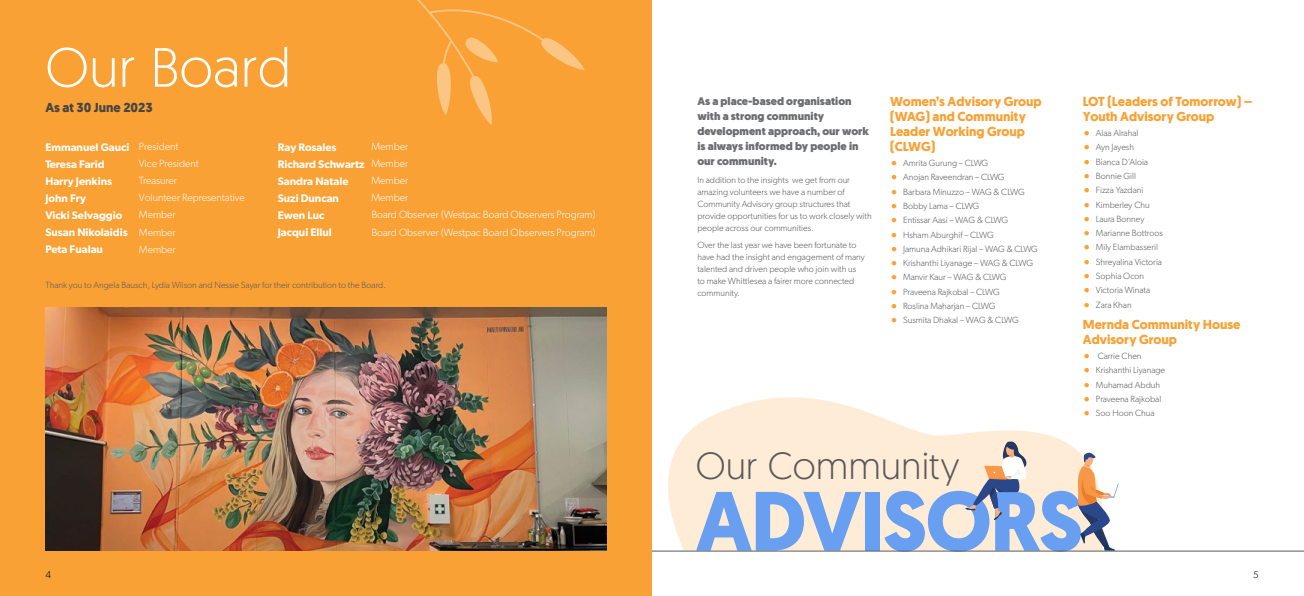
<style>
.page{position:relative;width:1304px;height:596px;background:#fff}
.page>*{position:absolute;margin:0;border:0;box-sizing:border-box;transform-origin:0 0}
.t1{font:700 83.8px "Geomanist";letter-spacing:-.02em;color:#689ff1}
.t2{font:300 55px "Geomanist";color:#fff}
.t3{font:300 37.7px "Geomanist";color:#58595b}
.t4{font:700 13px/15px "Geomanist";color:#f9a134}
.t5{font:700 13px "Geomanist";color:#454546}
.t6{font:600 11px/17px "Gibson";color:#fff}
.t7{font:900 11px/15px "Geomanist";color:#6d6e71}
.t8{font:300 10.5px "Gibson";color:#fff}
.t9{font:300 10px "Gibson";color:#000}
.t10{font:300 9px/12px "Gibson";color:#58595b}
.s1{font-size:16px;color:#f9a134}
.s2{font-weight:300;font-size:10.5px}
</style>
<div class="page">
<svg style="left:668px;top:397px;width:409px;height:153px;fill:#ffecd6"></svg>
<div style="left:0;top:0;width:652px;height:595px;background:#f9a134"></div>
<img style="left:45px;top:307px;width:562px;height:243px">
<hr style="left:652px;top:550px;width:652px;height:1px;background:#58595b">
<svg style="left:417px;top:0;width:168px;height:125px"></svg>
<svg style="left:965px;top:441px;width:63px;height:79px;background:#d9cac1"></svg>
<svg style="left:1076px;top:451px;width:42px;height:99px"></svg>
<h2 class="t2" style="left:45px;top:32px;width:247px">Our Board</h2>
<h3 class="t5" style="left:45px;top:99px;width:109px">As at 30 June 2023</h3>
<h3 class="t4" style="left:890px;top:94px;width:153px">Women’s Advisory Group (WAG) and Community<br>Leader Working Group (CLWG)</h3>
<p class="t10" style="left:890px;top:157px;width:100px"><span class="s1">•</span> Amrita Gurung – CLWG</p>
<p class="t10" style="left:890px;top:171px;width:116px"><span class="s1">•</span> Anojan Raveendran – CLWG</p>
<p class="t10" style="left:890px;top:185px;width:136px"><span class="s1">•</span> Barbara Minuzzo – WAG &amp; CLWG</p>
<p class="t10" style="left:890px;top:200px;width:91px"><span class="s1">•</span> Bobby Lama – CLWG</p>
<p class="t10" style="left:890px;top:214px;width:120px"><span class="s1">•</span> Entissar Aasi – WAG &amp; CLWG</p>
<p class="t10" style="left:890px;top:228px;width:105px"><span class="s1">•</span> Hsham Aburghif – CLWG</p>
<p class="t10" style="left:890px;top:242px;width:149px"><span class="s1">•</span> Jamuna Adhikari Rijal – WAG &amp; CLWG</p>
<p class="t10" style="left:890px;top:257px;width:144px"><span class="s1">•</span> Krishanthi Liyanage – WAG &amp; CLWG</p>
<p class="t10" style="left:890px;top:271px;width:118px"><span class="s1">•</span> Manvir Kaur – WAG &amp; CLWG</p>
<p class="t10" style="left:890px;top:285px;width:111px"><span class="s1">•</span> Praveena Rajkobal – CLWG</p>
<p class="t10" style="left:890px;top:299px;width:107px"><span class="s1">•</span> Roslina Maharjan – CLWG</p>
<p class="t10" style="left:890px;top:314px;width:130px"><span class="s1">•</span> Susmita Dhakal – WAG &amp; CLWG</p>
<p class="t7" style="left:697px;top:93px;width:173px">As a place-based organisation with a strong community development approach, our work is always informed by people in our community.</p>
<p class="t10" style="left:697px;top:173px;width:176px">In addition to the insights we get from our amazing volunteers we have a number of Community Advisory group structures that provide opportunities for us to work closely with people across our communities.</p>
<p class="t10" style="left:697px;top:239px;width:169px">Over the last year we have been fortunate to have had the insight and engagement of many talented and driven people who join with us to make Whittlesea a fairer more connected community.</p>
<p class="t6" style="left:45px;top:138px;width:135px">Emmanuel Gauci <span class="s2">President<br></span>Teresa Farid</p>
<p class="t6" style="left:278px;top:138px;width:60px">Ray Rosales</p>
<p class="t8" style="left:371px;top:140px;width:38px">Member</p>
<p class="t6" style="left:278px;top:155px;width:132px">Richard Schwartz <span class="s2">Member<br></span>Sandra Natale</p>
<p class="t8" style="left:139px;top:157px;width:61px">Vice President</p>
<p class="t6" style="left:45px;top:172px;width:68px">Harry Jenkins</p>
<p class="t8" style="left:139px;top:174px;width:40px">Treasurer</p>
<p class="t6" style="left:45px;top:189px;width:42px">John Fry</p>
<p class="t8" style="left:139px;top:191px;width:107px">Volunteer Representative</p>
<p class="t6" style="left:45px;top:206px;width:79px">Vicki Selvaggio</p>
<p class="t8" style="left:139px;top:208px;width:38px">Member</p>
<p class="t6" style="left:45px;top:223px;width:132px">Susan Nikolaidis <span class="s2">Member<br></span>Peta Fualau</p>
<p class="t8" style="left:371px;top:174px;width:38px">Member</p>
<p class="t6" style="left:278px;top:189px;width:63px">Suzi Duncan</p>
<p class="t8" style="left:371px;top:191px;width:38px">Member</p>
<p class="t6" style="left:278px;top:206px;width:48px">Ewen Luc</p>
<p class="t8" style="left:371px;top:208px;width:225px">Board Observer (Westpac Board Observers Program)</p>
<p class="t6" style="left:278px;top:223px;width:56px">Jacqui Ellul</p>
<p class="t8" style="left:371px;top:225px;width:225px">Board Observer (Westpac Board Observers Program)</p>
<p class="t8" style="left:139px;top:242px;width:38px">Member</p>
<p class="t10" style="left:45px;top:279px;width:342px">Thank you to Angela Bausch, Lydia Wilson and Nessie Sayar for their contribution to the Board.</p>
<h3 class="t3" style="left:696px;top:441px;width:265px">Our Community</h3>
<h3 class="t4" style="left:1083px;top:94px;width:171px">LOT (Leaders of Tomorrow) –<br>Youth Advisory Group</h3>
<p class="t10" style="left:1083px;top:127px;width:57px"><span class="s1">•</span> Alaa Alrahal</p>
<p class="t10" style="left:1083px;top:141px;width:53px"><span class="s1">•</span> Ayn Jayesh</p>
<p class="t10" style="left:1083px;top:155px;width:67px"><span class="s1">•</span> Bianca D’Aloia</p>
<p class="t10" style="left:1083px;top:170px;width:55px"><span class="s1">•</span> Bonnie Gill</p>
<p class="t10" style="left:1083px;top:184px;width:62px"><span class="s1">•</span> Fizza Yazdani</p>
<p class="t10" style="left:1083px;top:198px;width:68px"><span class="s1">•</span> Kimberley Chu</p>
<p class="t10" style="left:1083px;top:212px;width:63px"><span class="s1">•</span> Laura Bonney</p>
<p class="t10" style="left:1083px;top:227px;width:82px"><span class="s1">•</span> Marianne Bottroos</p>
<p class="t10" style="left:1083px;top:241px;width:77px"><span class="s1">•</span> Mily Elambasseril</p>
<p class="t10" style="left:1083px;top:255px;width:81px"><span class="s1">•</span> Shreyalina Victoria</p>
<p class="t10" style="left:1083px;top:269px;width:63px"><span class="s1">•</span> Sophia Ocon</p>
<p class="t10" style="left:1083px;top:284px;width:69px"><span class="s1">•</span> Victoria Winata</p>
<p class="t10" style="left:1083px;top:298px;width:50px"><span class="s1">•</span> Zara Khan</p>
<h3 class="t4" style="left:1083px;top:317px;width:159px">Mernda Community House<br>Advisory Group</h3>
<p class="t10" style="left:1083px;top:349px;width:60px"><span class="s1">•</span> Carrie Chen</p>
<p class="t10" style="left:1083px;top:364px;width:84px"><span class="s1">•</span> Krishanthi Liyanage</p>
<p class="t10" style="left:1083px;top:378px;width:79px"><span class="s1">•</span> Muhamad Abduh</p>
<p class="t10" style="left:1083px;top:392px;width:80px"><span class="s1">•</span> Praveena Rajkobal</p>
<p class="t10" style="left:1083px;top:406px;width:73px"><span class="s1">•</span> Soo Hoon Chua</p>
<h1 class="t1" style="left:696px;top:471px;width:389px">ADVISORS</h1>
<p class="t9" style="left:45px;top:568px;width:7px">4</p>
<p class="t9" style="left:1253px;top:568px;width:7px">5</p>
</div>
